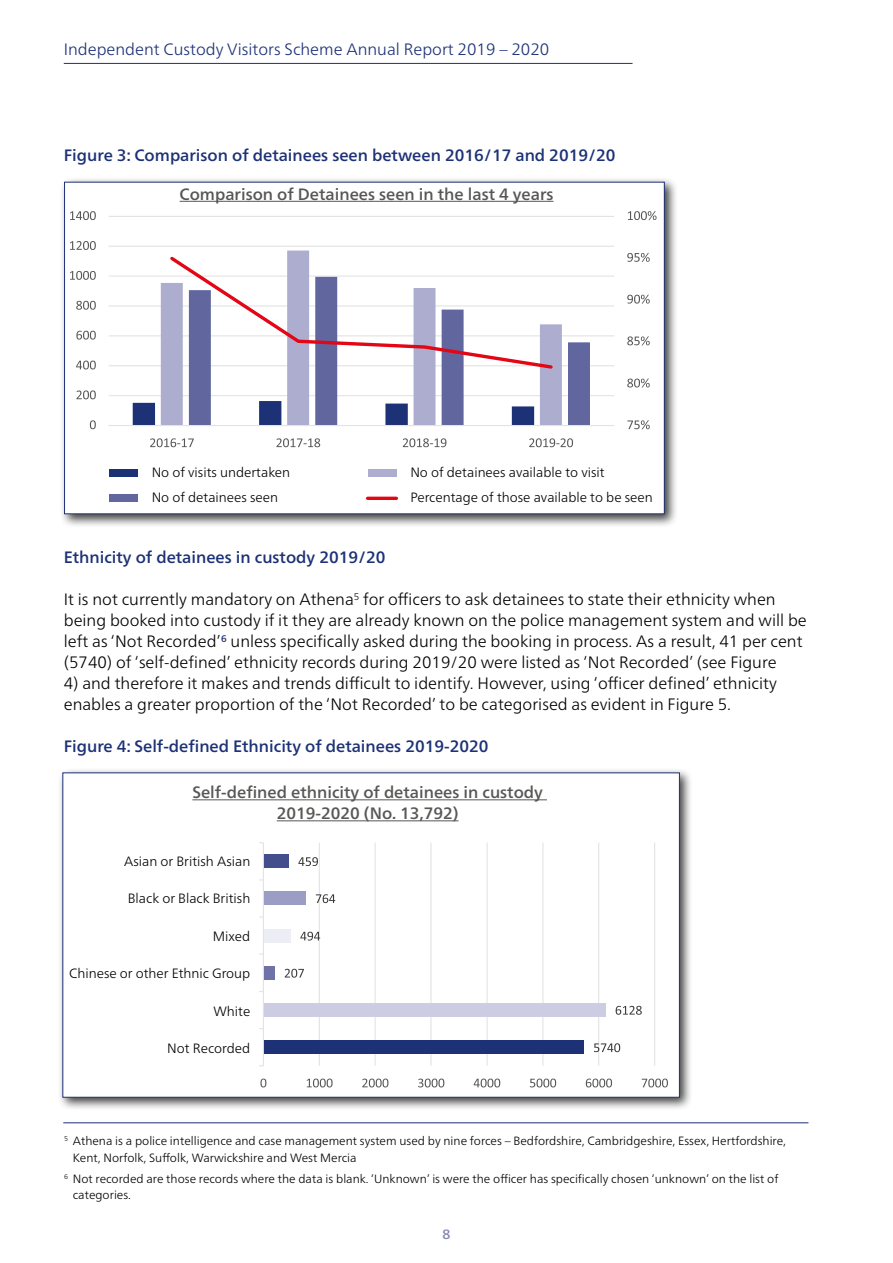
<style>
.page{position:relative;width:893px;height:1263px;background:#fff}
.page>*{position:absolute;margin:0;border:0;box-sizing:border-box;transform-origin:0 0}
.t1{font:300 16.5px/21px "Frutiger Neue LT Pro";color:#000}
.t2{font:500 16.5px "Frutiger Neue LT Pro";color:#1d3176}
.t3{font:500 16.5px/21px "Frutiger Neue LT Pro";color:#575756;text-align:center}
.t4{font:300 16.5px "Frutiger Neue LT Pro";color:#1d3176}
.t5{font:300 13.5px "Frutiger Neue LT Pro";color:#000}
.t6{font:500 13.5px "Frutiger Neue LT Pro";color:#8587b5}
.t7{font:300 12px/16.5px "Frutiger Neue LT Pro";color:#000}
</style>
<div class="page">
<hr style="left:64px;top:63px;width:568px;height:1px;background:#1d3176">
<hr style="left:63px;top:1122px;width:745px;height:1px;background:#1d3176">
<div style="left:59px;top:177px;width:619px;height:351px;background:#000;opacity:.75"></div>
<svg style="left:66px;top:184px;width:597px;height:328px"></svg>
<div style="left:58px;top:767px;width:635px;height:344px;background:#000;opacity:.75"></div>
<div style="left:62px;top:772px;width:618px;height:325px;background:#fff"></div>
<hr style="left:180px;top:201px;width:373px;height:1px;background:#575756">
<hr style="left:192px;top:799px;width:355px;height:1px;background:#575756">
<hr style="left:277px;top:820px;width:182px;height:1px;background:#575756">
<svg style="left:259px;top:842px;width:409px;height:246px"></svg>
<p class="t4" style="left:64px;top:39px;width:487px">Independent Custody Visitors Scheme Annual Report 2019 – 2020</p>
<p class="t2" style="left:64px;top:146px;width:553px">Figure 3: Comparison of detainees seen between 2016/17 and 2019/20</p>
<p class="t3" style="left:180px;top:183px;width:375px">Comparison of Detainees seen in the last 4 years</p>
<p class="t5" style="left:152px;top:464px;width:140px">No of visits undertaken</p>
<p class="t5" style="left:410px;top:464px;width:196px">No of detainees available to visit</p>
<p class="t5" style="left:152px;top:490px;width:128px">No of detainees seen</p>
<p class="t5" style="left:410px;top:490px;width:244px">Percentage of those available to be seen</p>
<p class="t2" style="left:64px;top:547px;width:323px">Ethnicity of detainees in custody 2019/20</p>
<p class="t1" style="left:64px;top:589px;width:744px">It is not currently mandatory on Athena<sup>5</sup> for officers to ask detainees to state their ethnicity when being booked into custody if it they are already known on the police management system and will be left as ‘Not Recorded’<sup>6</sup> unless specifically asked during the booking in process. As a result, 41 per cent (5740) of ‘self-defined’ ethnicity records during 2019/20 were listed as ‘Not Recorded’ (see Figure</p>
<p class="t1" style="left:64px;top:673px;width:714px">4) and therefore it makes and trends difficult to identify. However, using ‘officer defined’ ethnicity enables a greater proportion of the ‘Not Recorded’ to be categorised as evident in Figure 5.</p>
<p class="t2" style="left:64px;top:737px;width:426px">Figure 4: Self-defined Ethnicity of detainees 2019-2020</p>
<p class="t3" style="left:192px;top:782px;width:352px">Self-defined ethnicity of detainees in custody<br>2019-2020 (No. 13,792)</p>
<p class="t5" style="left:124px;top:853px;width:128px">Asian or British Asian</p>
<p class="t5" style="left:128px;top:890px;width:124px">Black or Black British</p>
<p class="t5" style="left:213px;top:928px;width:39px">Mixed</p>
<p class="t5" style="left:69px;top:965px;width:183px">Chinese or other Ethnic Group</p>
<p class="t5" style="left:213px;top:1003px;width:38px">White</p>
<p class="t5" style="left:167px;top:1040px;width:85px">Not Recorded</p>
<p class="t7" style="left:73px;top:1133px;width:715px;text-indent:-9px"><sup>5</sup> Athena is a police intelligence and case management system used by nine forces – Bedfordshire, Cambridgeshire, Essex, Hertfordshire,<br>Kent, Norfolk, Suffolk, Warwickshire and West Mercia</p>
<p class="t7" style="left:73px;top:1170px;width:707px;text-indent:-9px"><sup>6</sup> Not recorded are those records where the data is blank. ‘Unknown’ is were the officer has specifically chosen ‘unknown’ on the list of categories.</p>
<p class="t6" style="left:442px;top:1226px;width:9px">8</p>
</div>
